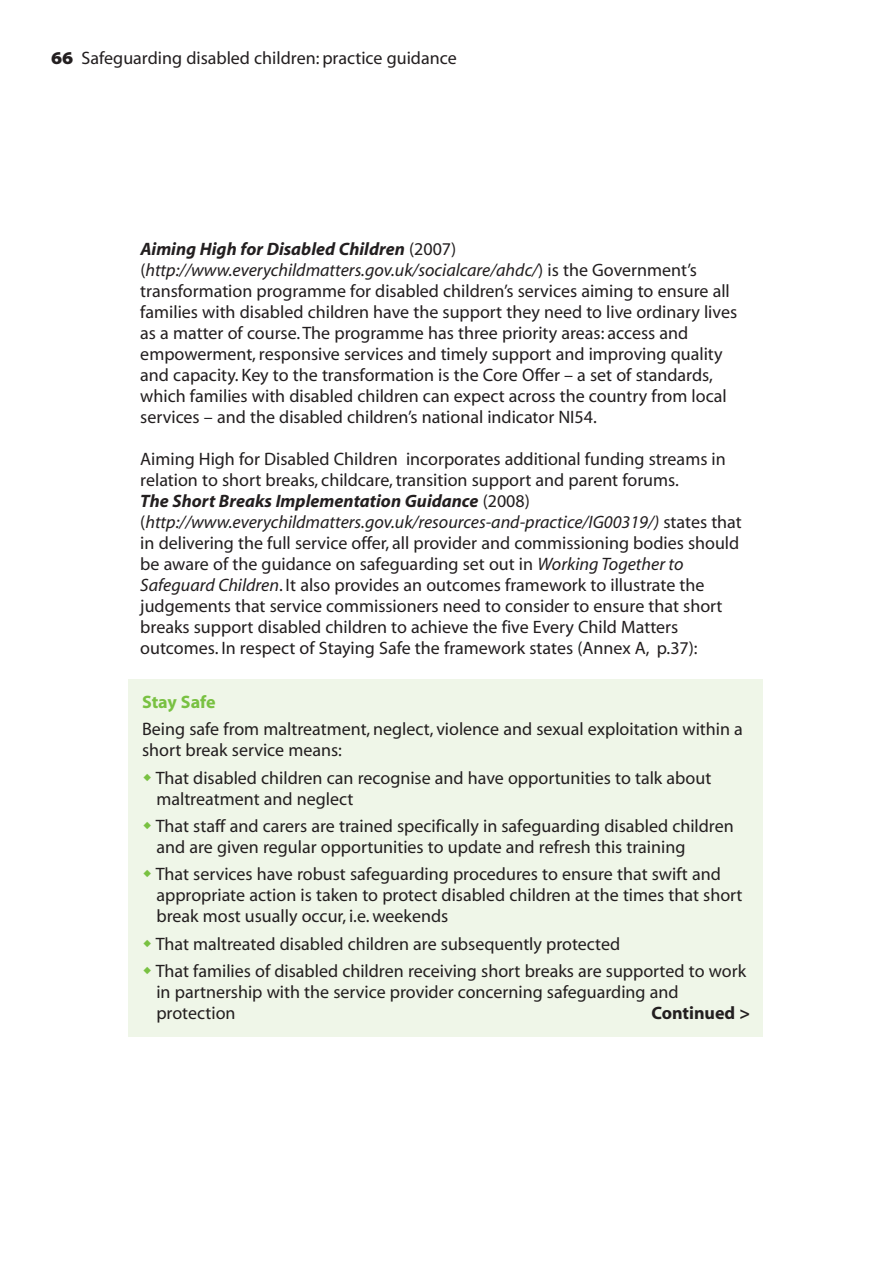
<style>
.page{position:relative;width:893px;height:1263px;background:#fff}
.page>*{position:absolute;margin:0;border:0;box-sizing:border-box;transform-origin:0 0}
.t1{font:18px/21px "Myriad MM.412.601";color:#231f20}
.t2{font:18px "Myriad MM It.412.601";color:#231f20}
.t3{font:18px "Myriad MM It.700.600";color:#231f20}
.t4{font:18px "Myriad MM.700.600";color:#231f20}
.t5{font:18px "Myriad MM.700.600";letter-spacing:-.005em;color:#79c142}
.s1{font-family:"Myriad MM.215.300"}
.s2{font-family:"Myriad MM.412.601"}
.s3{font-family:"Myriad MM It.412.601"}
</style>
<div class="page">
<div style="left:128px;top:679px;width:635px;height:358px;background:#eff6e8"></div>
<p class="t1" style="left:51px;top:49px;width:407px"><span class="s1">66</span> Safeguarding disabled children: practice guidance</p>
<p class="t3" style="left:140px;top:242px;width:317px">Aiming High for Disabled Children <span class="s2">(2007)</span></p>
<p class="t2" style="left:140px;top:263px;width:558px"><span class="s2">(</span>http://www.everychildmatters.gov.uk/socialcare/ahdc/<span class="s2">) is the Government’s</span></p>
<p class="t1" style="left:140px;top:282px;width:598px">transformation programme for disabled children’s services aiming to ensure all families with disabled children have the support they need to live ordinary lives as a matter of course. The programme has three priority areas: access and empowerment, responsive services and timely support and improving quality and capacity. Key to the transformation is the Core Offer – a set of standards, which families with disabled children can expect across the country from local services – and the disabled children’s national indicator NI54.</p>
<p class="t1" style="left:140px;top:450px;width:587px">Aiming High for Disabled Children incorporates additional funding streams in relation to short breaks, childcare, transition support and parent forums.</p>
<p class="t3" style="left:140px;top:494px;width:391px">The Short Breaks Implementation Guidance <span class="s2">(2008)</span></p>
<p class="t2" style="left:140px;top:515px;width:603px"><span class="s2">(</span>http://www.everychildmatters.gov.uk/resources-and-practice/IG00319/) <span class="s2">states that</span></p>
<p class="t1" style="left:140px;top:534px;width:600px">in delivering the full service offer, all provider and commissioning bodies should be aware of the guidance on safeguarding set out in <span class="s3">Working Together to Safeguard Children</span>. It also provides an outcomes framework to illustrate the judgements that service commissioners need to consider to ensure that short breaks support disabled children to achieve the five Every Child Matters outcomes. In respect of Staying Safe the framework states (Annex A, p.37):</p>
<p class="t5" style="left:142px;top:695px;width:75px">Stay Safe</p>
<p class="t1" style="left:142px;top:720px;width:602px">Being safe from maltreatment, neglect, violence and sexual exploitation within a short break service means:</p>
<p class="t1" style="left:156px;top:769px;width:557px">That disabled children can recognise and have opportunities to talk about maltreatment and neglect</p>
<p class="t1" style="left:156px;top:817px;width:579px">That staff and carers are trained specifically in safeguarding disabled children and are given regular opportunities to update and refresh this training</p>
<p class="t1" style="left:156px;top:865px;width:588px">That services have robust safeguarding procedures to ensure that swift and appropriate action is taken to protect disabled children at the times that short break most usually occur, i.e. weekends</p>
<p class="t1" style="left:156px;top:932px;width:592px;line-height:27.5px">That maltreated disabled children are subsequently protected<br>That families of disabled children receiving short breaks are supported to work</p>
<p class="t1" style="left:156px;top:983px;width:524px">in partnership with the service provider concerning safeguarding and protection</p>
<p class="t4" style="left:651px;top:1006px;width:100px">Continued &gt;</p>
</div>
